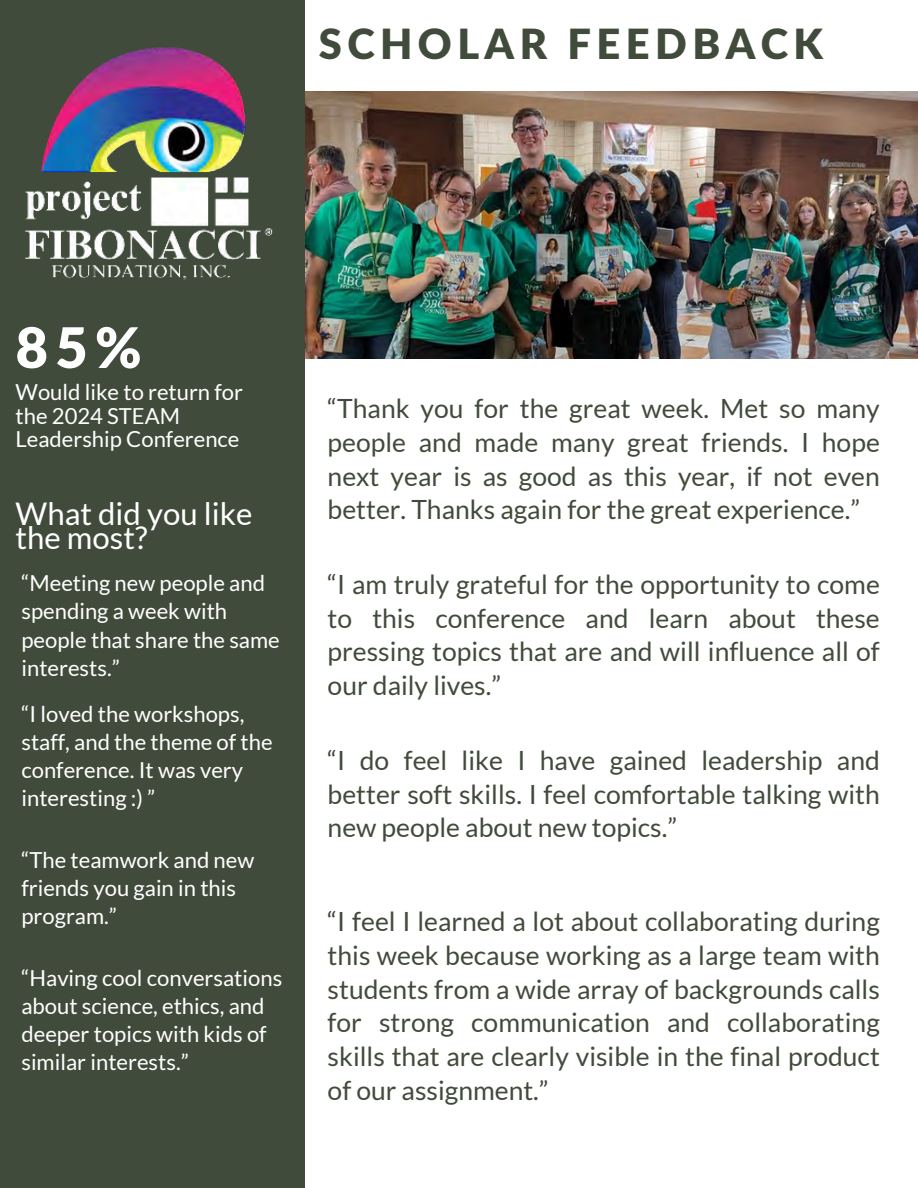
<style>
.page{position:relative;width:918px;height:1188px;background:#fff}
.page>*{position:absolute;margin:0;border:0;box-sizing:border-box;transform-origin:0 0}
.t1{font:900 55.95px "Lato Latin";color:#fff}
.t2{font:900 41.7px "Lato Latin";letter-spacing:.13em;color:#414b3b}
.t3{font:31.2px/24.8px "Lato";color:#fff}
.t4{font:26.55px/33.8px "Lato";color:#414b3b;text-align:justify}
.t5{font:22.05px/28.2px "Lato";color:#fff}
</style>
<div class="page">
<img style="left:490px;top:92px;width:428px;height:266px">
<div style="left:0;top:0;width:304px;height:1188px;background:#414b3b"></div>
<img style="left:25px;top:0;width:465px;height:365px">
<h2 class="t2" style="left:319px;top:19px;width:505px">SCHOLAR FEEDBACK</h2>
<h1 class="t1" style="left:16px;top:314px;width:128px">85%</h1>
<p class="t5" style="left:16px;top:380px;width:229px;line-height:23.7px">Would like to return for the 2024 STEAM<br>Leadership Conference</p>
<p class="t3" style="left:16px;top:501px;width:238px">What did you like the most?</p>
<p class="t5" style="left:21px;top:569px;width:260px">“Meeting new people and spending a week with people that share the same interests.”</p>
<p class="t5" style="left:21px;top:700px;width:253px">“I loved the workshops, staff, and the theme of the conference. It was very interesting :) ”</p>
<p class="t5" style="left:21px;top:845px;width:234px">“The teamwork and new friends you gain in this program.”</p>
<p class="t5" style="left:21px;top:963px;width:262px">“Having cool conversations about science, ethics, and deeper topics with kids of similar interests.”</p>
<p class="t4" style="left:328px;top:391px;width:554px">“Thank you for the great week. Met so many people and made many great friends. I hope next year is as good as this year, if not even better. Thanks again for the great experience.”</p>
<p class="t4" style="left:328px;top:567px;width:554px">“I am truly grateful for the opportunity to come to this conference and learn about these pressing topics that are and will influence all of our daily lives.”</p>
<p class="t4" style="left:328px;top:743px;width:554px">“I do feel like I have gained leadership and better soft skills. I feel comfortable talking with new people about new topics.”</p>
<p class="t4" style="left:328px;top:905px;width:554px">“I feel I learned a lot about collaborating during this week because working as a large team with students from a wide array of backgrounds calls for strong communication and collaborating skills that are clearly visible in the final product of our assignment.”</p>
</div>
